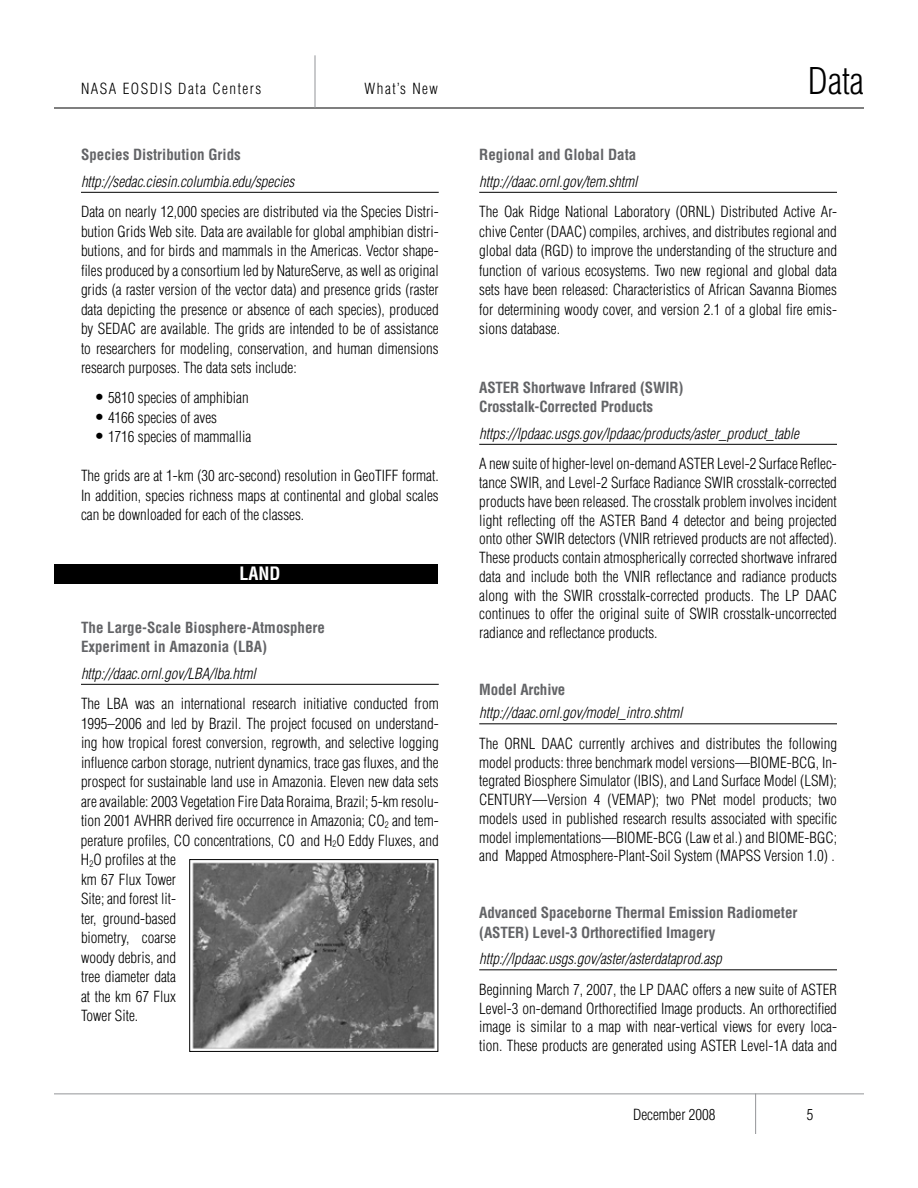
<style>
.page{position:relative;width:918px;height:1188px;background:#fff}
.page>*{position:absolute;margin:0;border:0;box-sizing:border-box;transform-origin:0 0}
.t1{font:300 condensed 36px "Helvetica";color:#000}
.t2{font:700 condensed 18px "Helvetica";color:#fff}
.t3{font:300 condensed 15px/19.5px "Helvetica";color:#000;text-align:justify}
.t4{font:700 condensed 15px/19.5px "Helvetica";letter-spacing:-.01em;color:#636467}
.t5{font:italic 300 condensed 15px "Helvetica";color:#000}
.t6{font:300 condensed 15px "Helvetica";letter-spacing:.1em;color:#000}
.s1{font-size:16.5px}
</style>
<div class="page">
<hr style="left:54px;top:108px;width:810px;height:1px;background:#000">
<hr style="left:54px;top:1094px;width:810px;height:1px;background:#939598">
<hr style="left:755px;top:1094px;width:1px;height:40px;background:#939598">
<hr style="left:315px;top:55px;width:1px;height:53px;background:#939598">
<div style="left:54px;top:564px;width:384px;height:20px;background:#000"></div>
<hr style="left:81px;top:192px;width:358px;height:1px;background:#000">
<hr style="left:81px;top:684px;width:358px;height:1px;background:#000">
<hr style="left:479px;top:192px;width:358px;height:1px;background:#000">
<hr style="left:479px;top:444px;width:358px;height:1px;background:#000">
<hr style="left:479px;top:724px;width:358px;height:1px;background:#000">
<hr style="left:479px;top:970px;width:358px;height:1px;background:#000">
<img style="left:192px;top:862px;width:243px;height:187px">
<div style="left:190px;top:859px;width:248px;height:193px;border:1px solid #000"></div>
<p class="t6" style="left:81px;top:80px;width:182px">NASA EOSDIS Data Centers</p>
<p class="t3" style="left:365px;top:79px;width:75px">What’s New</p>
<p class="t4" style="left:81px;top:145px;width:161px">Species Distribution Grids</p>
<p class="t5" style="left:81px;top:172px;width:215px">http://sedac.ciesin.columbia.edu/species</p>
<p class="t3" style="left:81px;top:202px;width:359px">Data on nearly 12,000 species are distributed via the Species Distri&shy;bution Grids Web site. Data are available for global amphibian distri&shy;butions, and for birds and mammals in the Americas. Vector shape&shy;files produced by a consortium led by NatureServe, as well as original grids (a raster version of the vector data) and presence grids (raster data depicting the presence or absence of each species), produced by SEDAC are available. The grids are intended to be of assistance to researchers for modeling, conservation, and human dimensions research purposes. The data sets include:</p>
<p class="t3" style="left:94px;top:388px;width:156px"><span class="s1">•</span> 5810 species of amphibian</p>
<p class="t3" style="left:94px;top:408px;width:124px"><span class="s1">•</span> 4166 species of aves</p>
<p class="t3" style="left:94px;top:427px;width:158px"><span class="s1">•</span> 1716 species of mammallia</p>
<p class="t3" style="left:81px;top:466px;width:359px">The grids are at 1-km (30 arc-second) resolution in GeoTIFF format.<br>In addition, species richness maps at continental and global scales can be downloaded for each of the classes.</p>
<p class="t2" style="left:239px;top:563px;width:21px">Land</p>
<p class="t4" style="left:81px;top:618px;width:246px">The Large-Scale Biosphere-Atmosphere<br>Experiment in Amazonia (LBA)</p>
<p class="t5" style="left:81px;top:664px;width:176px">http://daac.ornl.gov/LBA/lba.html</p>
<p class="t3" style="left:81px;top:694px;width:359px;text-align:left">The LBA was an international research initiative conducted from 1995–2006 and led by Brazil. The project focused on understand&shy;ing how tropical forest conversion, regrowth, and selective logging influence carbon storage, nutrient dynamics, trace gas fluxes, and the prospect for sustainable land use in Amazonia. Eleven new data sets are available: 2003 Vegetation Fire Data Roraima, Brazil; 5-km resolu&shy;tion 2001 AVHRR derived fire occurrence in Amazonia; CO<sub>2</sub> and tem&shy;perature profiles, CO concentrations, CO and H<sub>2</sub>O Eddy Fluxes, and H<sub>2</sub>O profiles at the<br>km 67 Flux Tower<br>Site; and forest lit-<br>ter, ground-based<br>biometry, coarse<br>woody debris, and<br>tree diameter data<br>at the km 67 Flux<br>Tower Site.</p>
<h1 class="t1" style="left:808px;top:59px;width:58px">Data</h1>
<p class="t4" style="left:479px;top:145px;width:159px">Regional and Global Data</p>
<p class="t5" style="left:479px;top:172px;width:160px">http://daac.ornl.gov/tem.shtml</p>
<p class="t3" style="left:479px;top:202px;width:359px">The Oak Ridge National Laboratory (ORNL) Distributed Active Ar&shy;chive Center (DAAC) compiles, archives, and distributes regional and global data (RGD) to improve the understanding of the structure and function of various ecosystems. Two new regional and global data sets have been released: Characteristics of African Savanna Biomes for determining woody cover, and version 2.1 of a global fire emis&shy;sions database.</p>
<p class="t4" style="left:479px;top:378px;width:17px">ASTER</p>
<p class="t4" style="left:479px;top:378px;width:206px;text-indent:44px">Shortwave Infrared (SWIR)<br>Crosstalk-Corrected Products</p>
<p class="t5" style="left:479px;top:424px;width:321px">https://lpdaac.usgs.gov/lpdaac/products/aster_product_table</p>
<p class="t3" style="left:479px;top:455px;width:359px;line-height:18.8px">A new suite of higher-level on-demand ASTER Level-2 Surface Reflec&shy;tance SWIR, and Level-2 Surface Radiance SWIR crosstalk-corrected products have been released. The crosstalk problem involves incident light reflecting off the ASTER Band 4 detector and being projected onto other SWIR detectors (VNIR retrieved products are not affected).<br>These products contain atmospherically corrected shortwave infrared data and include both the VNIR reflectance and radiance products along with the SWIR crosstalk-corrected products. The LP DAAC continues to offer the original suite of SWIR crosstalk-uncorrected radiance and reflectance products.</p>
<p class="t4" style="left:479px;top:680px;width:88px">Model Archive</p>
<p class="t5" style="left:479px;top:703px;width:205px">http://daac.ornl.gov/model_intro.shtml</p>
<p class="t3" style="left:479px;top:734px;width:359px;line-height:18.8px">The ORNL DAAC currently archives and distributes the following model products: three benchmark model versions—BIOME-BCG, In&shy;tegrated Biosphere Simulator (IBIS), and Land Surface Model (LSM); CENTURY—Version 4 (VEMAP); two PNet model products; two models used in published research results associated with specific model implementations—BIOME-BCG (Law et al.) and BIOME-BGC; and Mapped Atmosphere-Plant-Soil System (MAPSS Version 1.0) .</p>
<p class="t4" style="left:479px;top:903px;width:320px">Advanced Spaceborne Thermal Emission Radiometer (ASTER</p>
<p class="t4" style="left:524px;top:923px;width:193px">) Level-3 Orthorectified Imagery</p>
<p class="t5" style="left:479px;top:949px;width:244px">http://lpdaac.usgs.gov/aster/asterdataprod.asp</p>
<p class="t3" style="left:479px;top:980px;width:359px;line-height:18.8px">Beginning March 7, 2007, the LP DAAC offers a new suite of ASTER Level-3 on-demand Orthorectified Image products. An orthorectified image is similar to a map with near-vertical views for every loca&shy;tion. These products are generated using ASTER Level-1A data and</p>
<p class="t3" style="left:633px;top:1104px;width:84px">December 2008</p>
<p class="t3" style="left:807px;top:1104px;width:8px">5</p>
</div>
